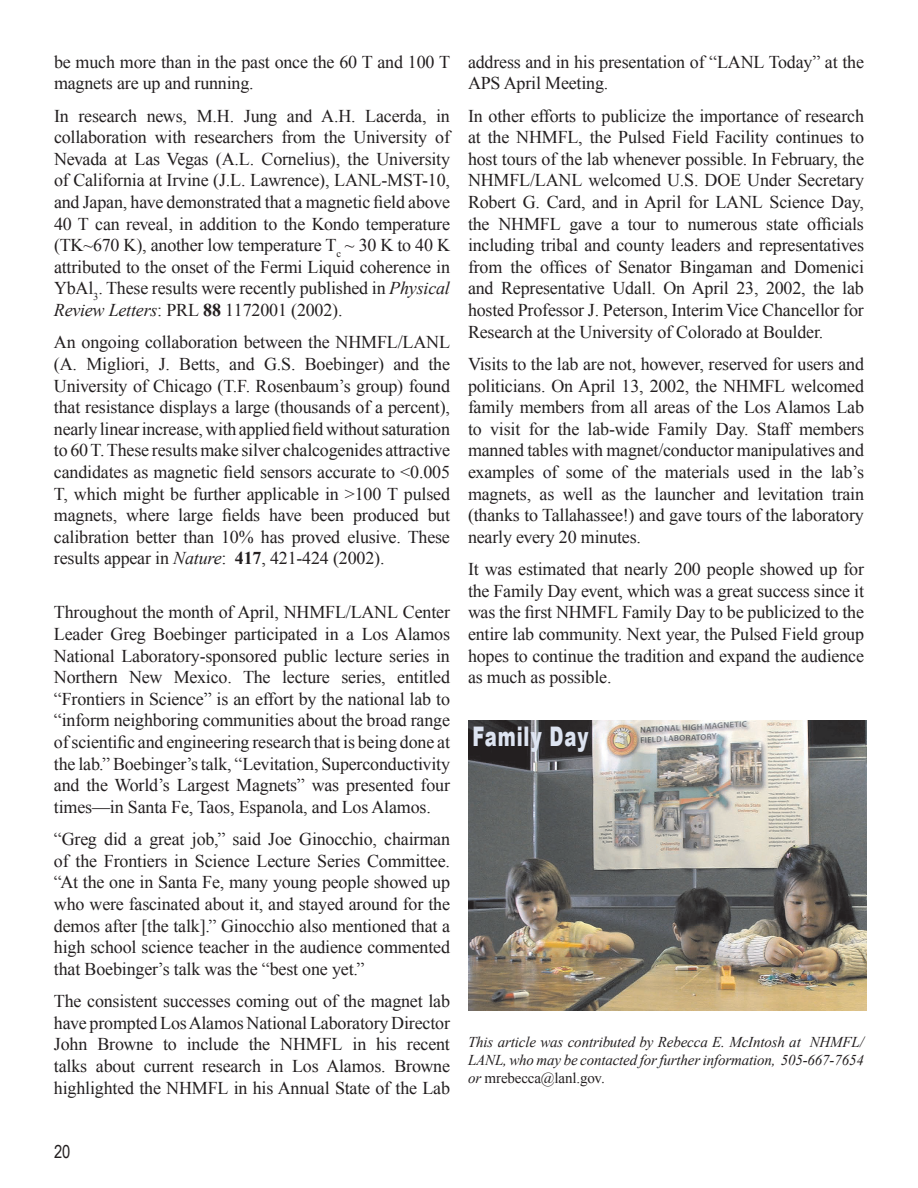
<style>
.page{position:relative;width:918px;height:1188px;background:#fff}
.page>*{position:absolute;margin:0;border:0;box-sizing:border-box;transform-origin:0 0}
.t1{font:900 27px "Arial";letter-spacing:.05em;color:#dde4f1;scale:.67 1}
.t2{font:18px/21.6px "Times New Roman";letter-spacing:-.01em;color:#231f20;text-align:justify}
.t3{font:18px "Arial Narrow";color:#231f20}
.t4{font:italic 15px/18px "Times New Roman";letter-spacing:-.01em;color:#231f20;text-align:justify}
.s1{font-style:italic}
.s2{font-weight:700}
.s3{font-style:normal}
</style>
<div class="page">
<img style="left:468px;top:720px;width:398px;height:290px">
<p class="t2" style="left:54px;top:51px;width:398px">be much more than in the past once the 60 T and 100 T magnets are up and running.</p>
<p class="t2" style="left:54px;top:105px;width:398px">In research news, M.H. Jung and A.H. Lacerda, in collaboration with researchers from the University of Nevada at Las Vegas (A.L. Cornelius), the University of California at Irvine (J.L. Lawrence), LANL-MST-10, and Japan, have demonstrated that a magnetic field above 40 T can reveal, in addition to the Kondo temperature (TK~670 K), another low temperature T<sub>c</sub> ~ 30 K to 40 K attributed to the onset of the Fermi Liquid coherence in YbAl<sub>3</sub>. These results were recently published in <span class="s1">Physical Review Letters</span>: PRL <span class="s2">88</span> 1172001 (2002).</p>
<p class="t2" style="left:54px;top:331px;width:398px">An ongoing collaboration between the NHMFL/LANL (A. Migliori, J. Betts, and G.S. Boebinger) and the University of Chicago (T.F. Rosenbaum’s group) found that resistance displays a large (thousands of a percent), nearly linear increase, with applied field without saturation to 60 T. These results make silver chalcogenides attractive candidates as magnetic field sensors accurate to &lt;0.005<br>T, which might be further applicable in &gt;100 T pulsed magnets, where large fields have been produced but calibration better than 10% has proved elusive. These results appear in <span class="s1">Nature</span>: <span class="s2">417</span>, 421-424 (2002).</p>
<p class="t2" style="left:54px;top:601px;width:398px">Throughout the month of April, NHMFL/LANL Center Leader Greg Boebinger participated in a Los Alamos National Laboratory-sponsored public lecture series in Northern New Mexico. The lecture series, entitled “Frontiers in Science” is an effort by the national lab to “inform neighboring communities about the broad range of scientific and engineering research that is being done at the lab.” Boebinger’s talk, “Levitation, Superconductivity and the World’s Largest Magnets” was presented four times—in Santa Fe, Taos, Espanola, and Los Alamos.</p>
<p class="t2" style="left:54px;top:828px;width:398px">“Greg did a great job,” said Joe Ginocchio, chairman of the Frontiers in Science Lecture Series Committee. “At the one in Santa Fe, many young people showed up who were fascinated about it, and stayed around for the demos after [the talk].” Ginocchio also mentioned that a high school science teacher in the audience commented that Boebinger’s talk was the “best one yet.”</p>
<p class="t2" style="left:54px;top:990px;width:398px">The consistent successes coming out of the magnet lab have prompted Los Alamos National Laboratory Director John Browne to include the NHMFL in his recent talks about current research in Los Alamos. Browne highlighted the NHMFL in his Annual State of the Lab</p>
<p class="t2" style="left:468px;top:51px;width:398px">address and in his presentation of “LANL Today” at the<br>APS April Meeting.</p>
<p class="t2" style="left:468px;top:105px;width:398px">In other efforts to publicize the importance of research at the NHMFL, the Pulsed Field Facility continues to host tours of the lab whenever possible. In February, the NHMFL/LANL welcomed U.S. DOE Under Secretary Robert G. Card, and in April for LANL Science Day, the NHMFL gave a tour to numerous state officials including tribal and county leaders and representatives from the offices of Senator Bingaman and Domenici and Representative Udall. On April 23, 2002, the lab hosted Professor J. Peterson, Interim Vice Chancellor for Research at the University of Colorado at Boulder.</p>
<p class="t2" style="left:468px;top:353px;width:398px">Visits to the lab are not, however, reserved for users and politicians. On April 13, 2002, the NHMFL welcomed family members from all areas of the Los Alamos Lab to visit for the lab-wide Family Day. Staff members manned tables with magnet/conductor manipulatives and examples of some of the materials used in the lab’s magnets, as well as the launcher and levitation train (thanks to Tallahassee!) and gave tours of the laboratory nearly every 20 minutes.</p>
<p class="t2" style="left:468px;top:558px;width:398px">It was estimated that nearly 200 people showed up for the Family Day event, which was a great success since it was the first NHMFL Family Day to be publicized to the entire lab community. Next year, the Pulsed Field group hopes to continue the tradition and expand the audience as much as possible.</p>
<h1 class="t1" style="left:472px;top:717px;width:175px">Family Day</h1>
<p class="t4" style="left:468px;top:1033px;width:398px">This article was contributed by Rebecca E. McIntosh at NHMFL/ LANL, who may be contacted for further information, 505-667-7654 or <span class="s3">mrebecca@lanl.gov</span>.</p>
<p class="t3" style="left:54px;top:1142px;width:18px">20</p>
</div>
